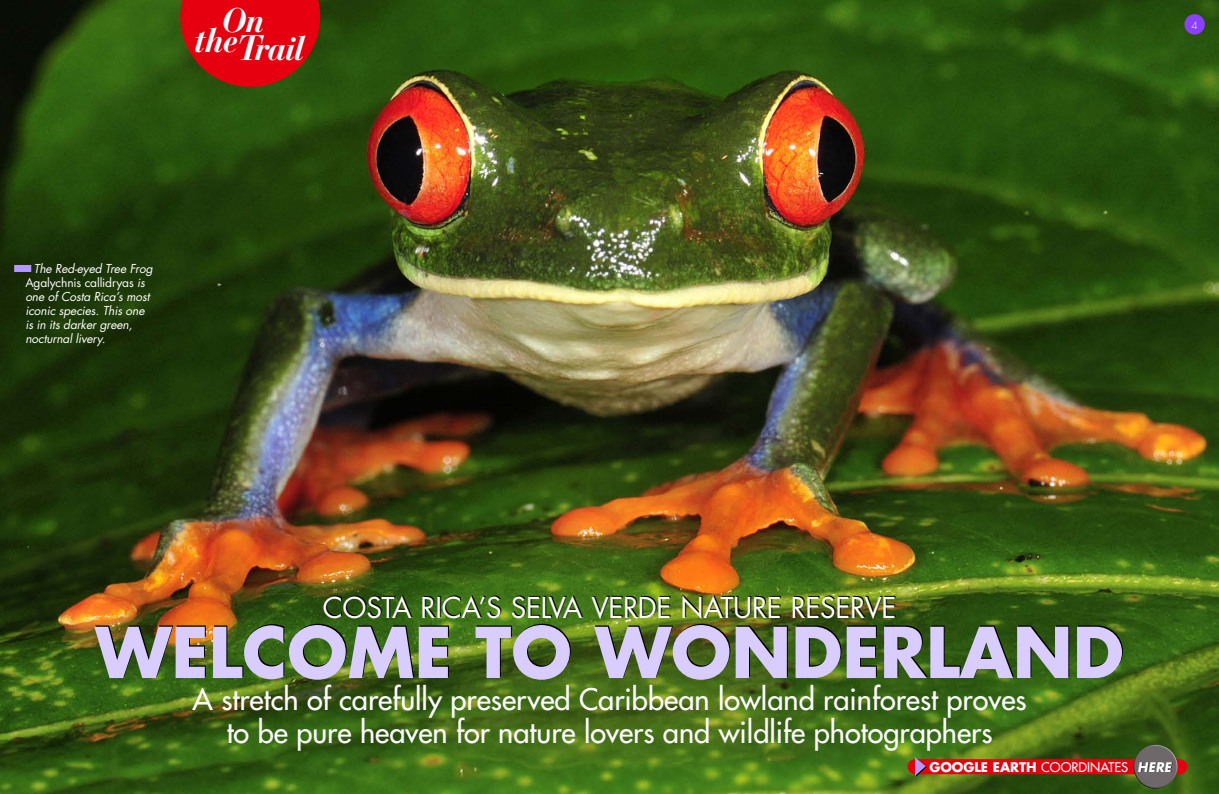
<style>
.page{position:relative;width:1219px;height:794px;background:#fff}
.page>*{position:absolute;margin:0;border:0;box-sizing:border-box;transform-origin:0 0}
.t1{font:700 68px "Futura";color:#d9ccff}
.t2{font:italic 700 33.8px "Bauer Bodoni";letter-spacing:-.04em;color:#fff}
.t3{font:29px/33px "Futura";color:#fff;text-align:center}
.t4{font:28px "Futura";letter-spacing:-.01em;color:#fff}
.t5{font:700 13px "Futura";color:#fff}
.t6{font:italic 12px/14px "Futura";letter-spacing:-.01em;color:#fff}
.t7{font:300 10px "Futura";color:#fff}
.s1{font-size:35.2px}
.s2{font-style:normal}
.s3{font-weight:400}
.s4{font-style:italic;color:#000}
</style>
<div class="page">
<img style="left:0;top:0;width:1219px;height:794px">
<div style="left:1184px;top:14px;width:21px;height:20px;background:#8c40ff;border-radius:50%"></div>
<svg style="left:180px;top:0;width:140px;height:87px;background:#c40e0e"></svg>
<div style="left:14px;top:265px;width:17px;height:7px;background:#b399ff"></div>
<div style="left:907px;top:759px;width:280px;height:15px;background:#e6000f;border-radius:8px"></div>
<img style="left:1134px;top:745px;width:43px;height:44px">
<svg style="left:915px;top:757px;width:12px;height:19px"></svg>
<p class="t2" style="left:222px;top:9px;width:44px">On</p>
<p class="t2" style="left:195px;top:36px;width:112px">the<span class="s1">T</span>rail</p>
<p class="t6" style="left:25px;top:262px;width:129px;text-indent:9px">The Red-eyed Tree Frog<br><span class="s2">Agalychnis callidryas</span> is one of Costa Rica’s most iconic species. This one is in its darker green, nocturnal livery.</p>
<p class="t7" style="left:1191px;top:21px;width:8px">4</p>
<p class="t4" style="left:323px;top:595px;width:575px">COSTA RICA’S SELVA VERDE NATURE RESERVE</p>
<p class="t1" style="left:95px;top:621px;width:1030px">WELCOME TO WONDERLAND</p>
<p class="t3" style="left:193px;top:685px;width:836px">A stretch of carefully preserved Caribbean lowland rainforest proves to be pure heaven for nature lovers and wildlife photographers</p>
<p class="t5" style="left:929px;top:760px;width:244px">GOOGLE EARTH <span class="s3">COORDINATES</span> <span class="s4">HERE</span></p>
</div>
